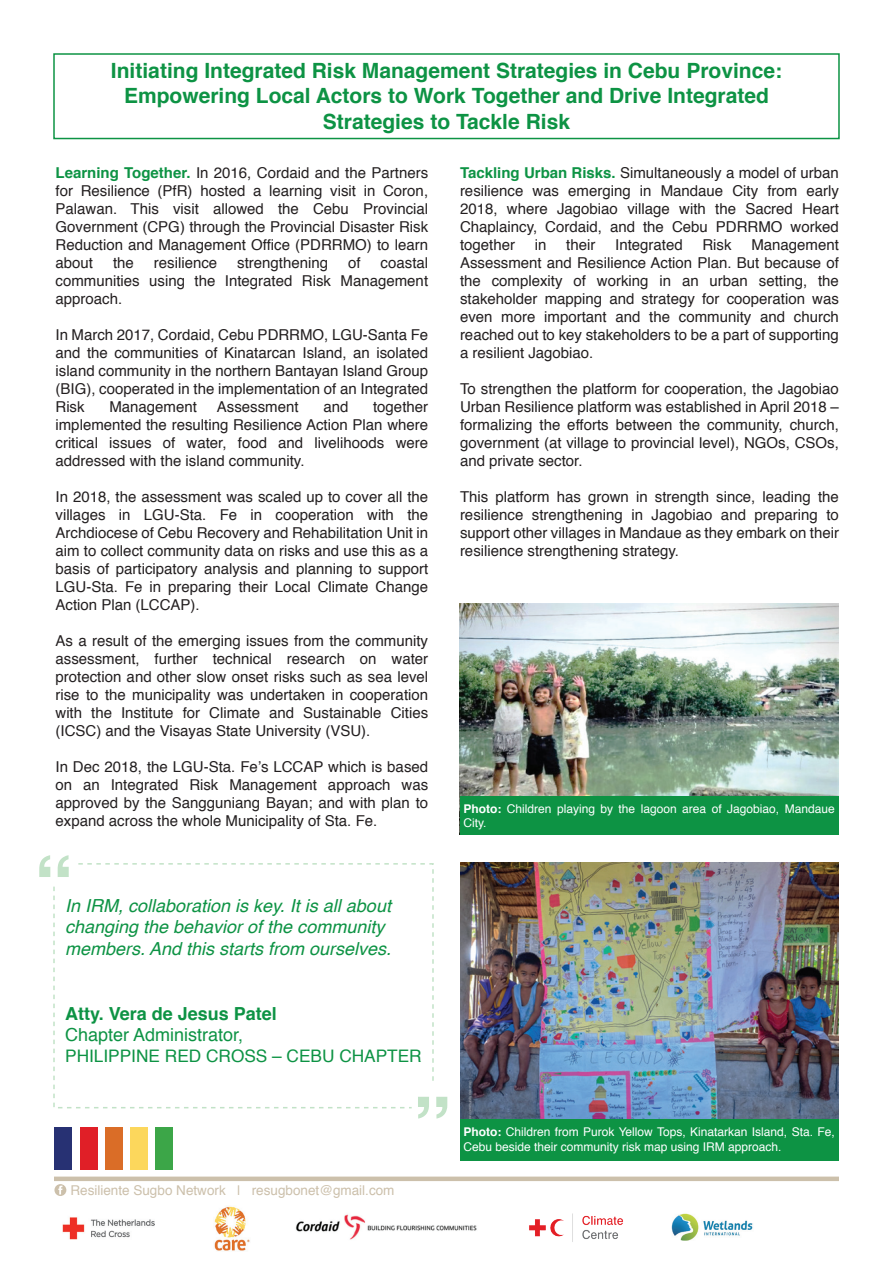
<style>
.page{position:relative;width:893px;height:1263px;background:#fff}
.page>*{position:absolute;margin:0;border:0;box-sizing:border-box;transform-origin:0 0}
.t1{font:700 21px/25.2px "Helvetica";color:#0d9344;text-align:center}
.t2{font:italic 18px/21.6px "Helvetica";color:#0d9344}
.t3{font:700 18px "Helvetica";color:#0d9344}
.t4{font:18px "Helvetica";color:#0d9344}
.t5{font:17.25px "Helvetica";color:#0d9344}
.t6{font:15px/18px "Helvetica";color:#231f20;text-align:justify}
.t7{font:13.5px "Helvetica";color:#ccc0ab}
.t8{font:12px/14.4px "Helvetica";color:#fff}
.s1{font-weight:700;color:#0d9344}
.s2{font-weight:700}
</style>
<div class="page">
<svg style="left:39px;top:855px;width:30px;height:22px"></svg>
<svg style="left:418px;top:1097px;width:29px;height:21px"></svg>
<div style="left:53px;top:53px;width:787px;height:86px;border:2px solid #0d9344"></div>
<svg style="left:53px;top:886px;width:359px;height:223px"></svg>
<svg style="left:77px;top:863px;width:357px;height:219px"></svg>
<img style="left:460px;top:603px;width:379px;height:193px">
<img style="left:460px;top:862px;width:379px;height:257px">
<div style="left:460px;top:1119px;width:379px;height:42px;background:#0d9344"></div>
<div style="left:460px;top:796px;width:379px;height:39px;background:#0d9344"></div>
<div style="left:54px;top:1127px;width:18px;height:43px;background:#273173"></div>
<div style="left:80px;top:1127px;width:18px;height:43px;background:#e01f27"></div>
<div style="left:105px;top:1127px;width:18px;height:43px;background:#da6d27"></div>
<div style="left:130px;top:1127px;width:18px;height:43px;background:#fcd75c"></div>
<div style="left:155px;top:1127px;width:18px;height:43px;background:#3ca648"></div>
<img style="left:529px;top:1213px;width:94px;height:29px">
<img style="left:214px;top:1206px;width:36px;height:45px">
<img style="left:671px;top:1213px;width:82px;height:28px">
<img style="left:62px;top:1217px;width:92px;height:22px">
<img style="left:296px;top:1214px;width:181px;height:26px">
<svg style="left:54px;top:1184px;width:12px;height:12px"></svg>
<div style="left:54px;top:1176px;width:785px;height:5px;background:#ccc0ab"></div>
<h1 class="t1" style="left:111px;top:59px;width:672px">Initiating Integrated Risk Management Strategies in Cebu Province:<br>Empowering Local Actors to Work Together and Drive Integrated<br>Strategies to Tackle Risk</h1>
<p class="t6" style="left:56px;top:164px;width:374px"><span class="s1">Learning Together.</span> In 2016, Cordaid and the Partners for Resilience (PfR) hosted a learning visit in Coron, Palawan. This visit allowed the Cebu Provincial Government (CPG) through the Provincial Disaster Risk Reduction and Management Office (PDRRMO) to learn about</p>
<p class="t6" style="left:113px;top:254px;width:22px">the</p>
<p class="t6" style="left:154px;top:254px;width:65px">resilience</p>
<p class="t6" style="left:237px;top:254px;width:92px">strengthening</p>
<p class="t6" style="left:348px;top:254px;width:14px">of</p>
<p class="t6" style="left:56px;top:254px;width:374px;text-indent:325px">coastal communities using the Integrated Risk Management approach.</p>
<p class="t6" style="left:56px;top:326px;width:374px">In March 2017, Cordaid, Cebu PDRRMO, LGU-Santa Fe and the communities of Kinatarcan Island, an isolated island community in the northern Bantayan Island Group (BIG), cooperated in the implementation of an Integrated Risk</p>
<p class="t6" style="left:56px;top:398px;width:374px;text-indent:318px">together implemented the resulting Resilience Action Plan where critical issues of water, food and livelihoods were addressed with the island community.</p>
<p class="t6" style="left:56px;top:488px;width:374px">In 2018, the assessment was scaled up to cover all the villages in LGU-Sta. Fe in cooperation with the Archdiocese of Cebu Recovery and Rehabilitation Unit in aim to collect community data on risks and use this as a basis of participatory analysis and planning to support LGU-Sta. Fe in preparing their Local Climate Change Action Plan (LCCAP).</p>
<p class="t6" style="left:56px;top:632px;width:374px">As a result of the emerging issues from the community assessment, further technical research on water protection and other slow onset risks such as sea level rise to the municipality was undertaken in cooperation with the Institute for Climate and Sustainable Cities (ICSC) and the Visayas State University (VSU).</p>
<p class="t6" style="left:56px;top:758px;width:374px">In Dec 2018, the LGU-Sta. Fe’s LCCAP which is based on an Integrated Risk Management approach was approved by the Sangguniang Bayan; and with plan to expand across the whole Municipality of Sta. Fe.</p>
<p class="t6" style="left:109px;top:398px;width:89px">Management</p>
<p class="t6" style="left:217px;top:398px;width:83px">Assessment</p>
<p class="t6" style="left:323px;top:398px;width:27px">and</p>
<p class="t2" style="left:65px;top:895px;width:328px">In IRM, collaboration is key. It is all about changing the behavior of the community members. And this starts from ourselves.</p>
<p class="t3" style="left:65px;top:999px;width:213px">Atty. Vera de Jesus Patel</p>
<p class="t4" style="left:65px;top:1021px;width:180px">Chapter Administrator,</p>
<p class="t5" style="left:65px;top:1042px;width:358px">PHILIPPINE RED CROSS – CEBU CHAPTER</p>
<p class="t7" style="left:70px;top:1180px;width:326px">Resiliente Sugbo Network | resugbonet@gmail.com</p>
<p class="t6" style="left:460px;top:164px;width:380px"><span class="s1">Tackling Urban Risks.</span> Simultaneously a model of urban resilience was emerging in Mandaue City from early 2018, where Jagobiao village with the Sacred Heart Chaplaincy, Cordaid, and the Cebu PDRRMO worked together</p>
<p class="t6" style="left:535px;top:236px;width:13px">in</p>
<p class="t6" style="left:566px;top:236px;width:31px">their</p>
<p class="t6" style="left:615px;top:236px;width:69px">Integrated</p>
<p class="t6" style="left:702px;top:236px;width:31px">Risk</p>
<p class="t6" style="left:460px;top:236px;width:380px;text-indent:291px">Management Assessment and Resilience Action Plan. But because of the complexity of working in an urban setting, the stakeholder mapping and strategy for cooperation was even more important and the community and church reached out to key stakeholders to be a part of supporting a resilient Jagobiao.</p>
<p class="t6" style="left:460px;top:380px;width:380px">To strengthen the platform for cooperation, the Jagobiao Urban Resilience platform was established in April 2018 – formalizing the efforts between the community, church, government (at village to provincial level), NGOs, CSOs, and private sector.</p>
<p class="t6" style="left:460px;top:488px;width:380px">This platform has grown in strength since, leading the resilience strengthening in Jagobiao and preparing to support other villages in Mandaue as they embark on their resilience strengthening strategy.</p>
<p class="t8" style="left:463px;top:801px;width:373px"><span class="s2">Photo:</span> Children playing by the lagoon area of Jagobiao, Mandaue<br>City.</p>
<p class="t8" style="left:463px;top:1125px;width:373px"><span class="s2">Photo:</span> Children from Purok Yellow Tops, Kinatarkan Island, Sta. Fe,<br>Cebu beside their community risk map using IRM approach.</p>
</div>
